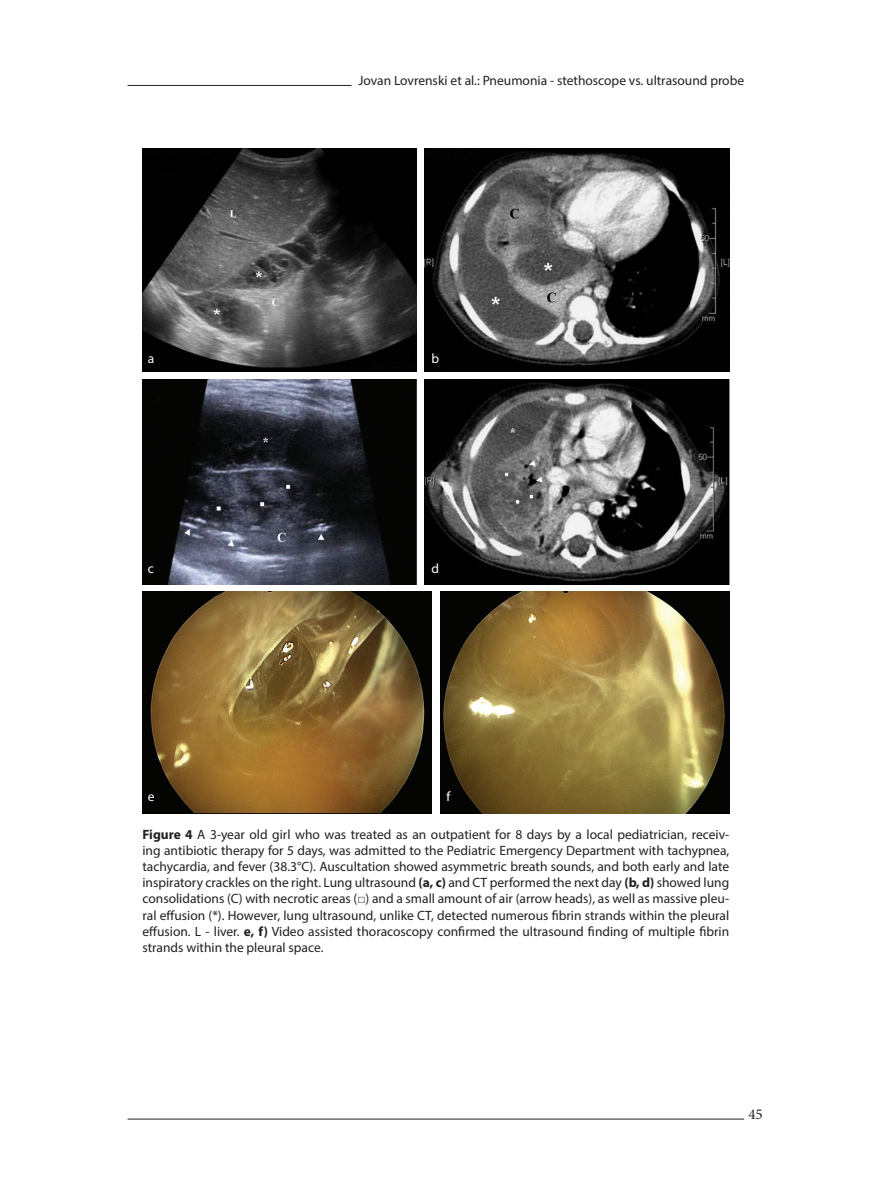
<style>
.page{position:relative;width:893px;height:1191px;background:#fff}
.page>*{position:absolute;margin:0;border:0;box-sizing:border-box;transform-origin:0 0}
.t1{font:15px "Minion Pro";color:#231f20}
.t2{font:13.5px/16.2px "Myriad Pro";color:#231f20;text-align:justify}
.t3{font:13.5px "Myriad Pro";color:#fff}
.s1{font-weight:700}
.s2{font-family:"Times New Roman"}
</style>
<div class="page">
<hr style="left:128px;top:1118px;width:616px;height:1px;background:#231f20">
<img style="left:142px;top:149px;width:275px;height:223px">
<img style="left:425px;top:149px;width:304px;height:223px">
<img style="left:143px;top:379px;width:274px;height:205px">
<img style="left:425px;top:379px;width:304px;height:205px">
<img style="left:143px;top:591px;width:289px;height:223px">
<img style="left:440px;top:591px;width:289px;height:223px">
<hr style="left:128px;top:85px;width:223px;height:1px;background:#231f20">
<p class="t2" style="left:358px;top:72px;width:387px">Jovan Lovrenski et al.: Pneumonia - stethoscope vs. ultrasound probe</p>
<p class="t3" style="left:148px;top:350px;width:8px">a</p>
<p class="t3" style="left:432px;top:350px;width:9px">b</p>
<p class="t3" style="left:148px;top:560px;width:8px">c</p>
<p class="t3" style="left:432px;top:560px;width:9px">d</p>
<p class="t3" style="left:148px;top:788px;width:8px">e</p>
<p class="t3" style="left:447px;top:788px;width:5px">f</p>
<p class="t2" style="left:142px;top:825px;width:588px"><span class="s1">Figure 4</span> A 3-year old girl who was treated as an outpatient for 8 days by a local pediatrician, receiv&shy;ing antibiotic therapy for 5 days, was admitted to the Pediatric Emergency Department with tachypnea, tachycardia, and fever (38.3°C). Auscultation showed asymmetric breath sounds, and both early and late inspiratory crackles on the right. Lung ultrasound <span class="s1">(a, c)</span> and CT performed the next day <span class="s1">(b, d)</span> showed lung consolidations (C) with necrotic areas (<span class="s2">□</span>) and a small amount of air (arrow heads), as well as massive pleu&shy;ral effusion (*). However, lung ultrasound, unlike CT, detected numerous fibrin strands within the pleural effusion. L - liver. <span class="s1">e, f)</span> Video assisted thoracoscopy confirmed the ultrasound finding of multiple fibrin strands within the pleural space.</p>
<p class="t1" style="left:748px;top:1104px;width:16px">45</p>
</div>
